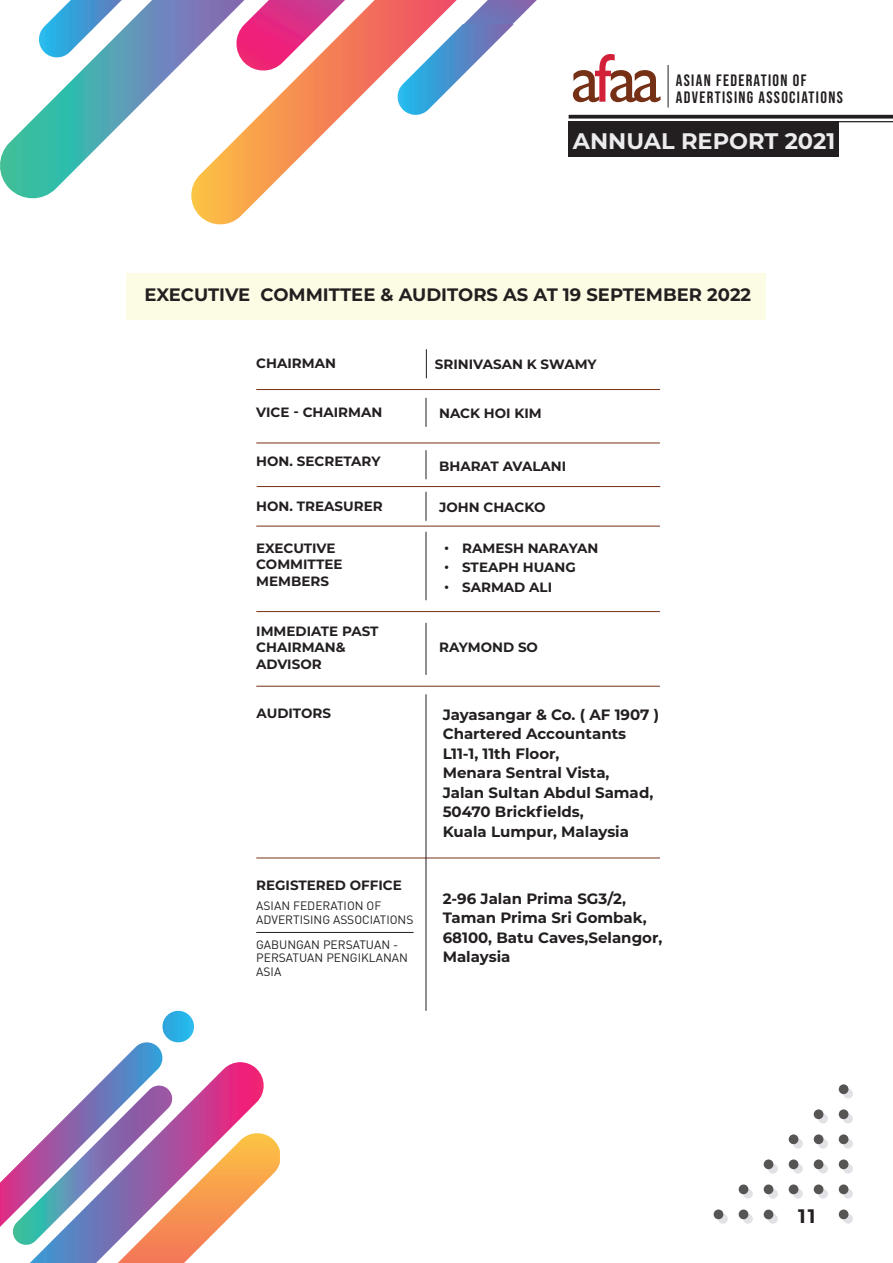
<style>
.page{position:relative;width:893px;height:1263px;background:#fff}
.page>*{position:absolute;margin:0;border:0;box-sizing:border-box;transform-origin:0 0}
.t1{font:700 22.5px "Montserrat";color:#ececee}
.t2{font:700 19.5px "Montserrat";color:#231f20}
.t3{font:700 18px "Montserrat";color:#231f20}
.t4{font:16.5px/16.5px "Bebas Neue";letter-spacing:.08em;color:#231f20}
.t5{font:700 15px/19.5px "Montserrat";color:#231f20}
.t6{font:700 13.5px/16.5px "Montserrat";color:#231f20}
.t7{font:12px/13.5px "DIN";color:#231f20}
</style>
<div class="page">
<svg style="left:573px;top:54px;width:87px;height:48px"></svg>
<hr style="left:668px;top:65px;width:1px;height:43px;background:#231f20">
<svg style="left:0;top:0;width:188px;height:199px"></svg>
<svg style="left:37px;top:0;width:118px;height:59px"></svg>
<svg style="left:188px;top:0;width:208px;height:225px"></svg>
<svg style="left:234px;top:0;width:144px;height:73px"></svg>
<svg style="left:569px;top:115px;width:324px;height:4px"></svg>
<hr style="left:569px;top:121px;width:324px;height:1px;background:#231f20">
<div style="left:843px;top:1089px;width:10px;height:9px;background:#e1e1e6;border-radius:50%"></div>
<div style="left:818px;top:1114px;width:10px;height:9px;background:#e1e1e6;border-radius:50%"></div>
<div style="left:843px;top:1114px;width:10px;height:9px;background:#e1e1e6;border-radius:50%"></div>
<div style="left:793px;top:1139px;width:10px;height:9px;background:#e1e1e6;border-radius:50%"></div>
<div style="left:818px;top:1139px;width:10px;height:9px;background:#e1e1e6;border-radius:50%"></div>
<div style="left:843px;top:1139px;width:10px;height:9px;background:#e1e1e6;border-radius:50%"></div>
<svg style="left:768px;top:1164px;width:10px;height:9px"></svg>
<svg style="left:768px;top:1189px;width:10px;height:9px"></svg>
<svg style="left:768px;top:1214px;width:10px;height:10px"></svg>
<svg style="left:793px;top:1164px;width:10px;height:9px"></svg>
<svg style="left:793px;top:1189px;width:10px;height:9px"></svg>
<div style="left:818px;top:1164px;width:10px;height:9px;background:#e1e1e6;border-radius:50%"></div>
<svg style="left:818px;top:1189px;width:10px;height:9px"></svg>
<div style="left:843px;top:1164px;width:10px;height:9px;background:#e1e1e6;border-radius:50%"></div>
<svg style="left:743px;top:1189px;width:10px;height:9px"></svg>
<div style="left:843px;top:1189px;width:10px;height:9px;background:#e1e1e6;border-radius:50%"></div>
<svg style="left:718px;top:1214px;width:10px;height:10px"></svg>
<svg style="left:743px;top:1214px;width:10px;height:10px"></svg>
<svg style="left:843px;top:1214px;width:10px;height:10px"></svg>
<div style="left:839px;top:1084px;width:9px;height:10px;background:#575454;border-radius:50%"></div>
<div style="left:814px;top:1109px;width:9px;height:10px;background:#575454;border-radius:50%"></div>
<div style="left:839px;top:1109px;width:9px;height:10px;background:#575454;border-radius:50%"></div>
<div style="left:789px;top:1134px;width:9px;height:10px;background:#575454;border-radius:50%"></div>
<div style="left:814px;top:1134px;width:9px;height:10px;background:#575454;border-radius:50%"></div>
<div style="left:839px;top:1134px;width:9px;height:10px;background:#575454;border-radius:50%"></div>
<div style="left:764px;top:1159px;width:9px;height:10px;background:#575454;border-radius:50%"></div>
<div style="left:764px;top:1184px;width:9px;height:10px;background:#575454;border-radius:50%"></div>
<div style="left:764px;top:1209px;width:9px;height:10px;background:#575454;border-radius:50%"></div>
<div style="left:789px;top:1159px;width:9px;height:10px;background:#575454;border-radius:50%"></div>
<div style="left:789px;top:1184px;width:9px;height:10px;background:#575454;border-radius:50%"></div>
<div style="left:814px;top:1159px;width:9px;height:10px;background:#575454;border-radius:50%"></div>
<div style="left:814px;top:1184px;width:9px;height:10px;background:#575454;border-radius:50%"></div>
<div style="left:839px;top:1159px;width:9px;height:10px;background:#575454;border-radius:50%"></div>
<div style="left:739px;top:1184px;width:9px;height:10px;background:#575454;border-radius:50%"></div>
<div style="left:839px;top:1184px;width:9px;height:10px;background:#575454;border-radius:50%"></div>
<div style="left:714px;top:1209px;width:9px;height:10px;background:#575454;border-radius:50%"></div>
<div style="left:739px;top:1209px;width:9px;height:10px;background:#575454;border-radius:50%"></div>
<div style="left:839px;top:1209px;width:9px;height:10px;background:#575454;border-radius:50%"></div>
<svg style="left:0;top:1011px;width:280px;height:252px"></svg>
<div style="left:569px;top:122px;width:270px;height:35px;background:#231f20"></div>
<svg style="left:396px;top:0;width:141px;height:115px"></svg>
<div style="left:126px;top:274px;width:639px;height:46px;background:#fcfce4"></div>
<hr style="left:256px;top:389px;width:404px;height:1px;background:#763015">
<hr style="left:256px;top:443px;width:404px;height:1px;background:#763015">
<hr style="left:257px;top:486px;width:403px;height:1px;background:#763015">
<hr style="left:256px;top:526px;width:404px;height:1px;background:#763015">
<hr style="left:256px;top:611px;width:404px;height:1px;background:#763015">
<hr style="left:256px;top:686px;width:404px;height:1px;background:#763015">
<hr style="left:256px;top:858px;width:404px;height:1px;background:#763015">
<hr style="left:256px;top:932px;width:158px;height:1px;background:#231f20">
<svg style="left:426px;top:349px;width:1px;height:29px"></svg>
<svg style="left:426px;top:398px;width:1px;height:29px"></svg>
<svg style="left:426px;top:450px;width:1px;height:29px"></svg>
<svg style="left:426px;top:492px;width:1px;height:29px"></svg>
<hr style="left:426px;top:623px;width:1px;height:52px;background:#231f20">
<hr style="left:426px;top:694px;width:1px;height:317px;background:#231f20">
<hr style="left:426px;top:532px;width:1px;height:68px;background:#231f20">
<p class="t4" style="left:676px;top:72px;width:168px">ASIAN FEDERATION OF<br>ADVERTISING ASSOCIATIONS</p>
<h1 class="t1" style="left:573px;top:124px;width:264px">ANNUAl REPORT 2021</h1>
<h3 class="t3" style="left:145px;top:282px;width:268px">EXECUTIVE COMMITTEE &amp; auditor</h3>
<h3 class="t3" style="left:487px;top:282px;width:266px">s AS AT 19 SEPTEMBER 2022</h3>
<p class="t6" style="left:256px;top:354px;width:21px">Chairman</p>
<p class="t6" style="left:256px;top:403px;width:10px">vice</p>
<p class="t6" style="left:293px;top:403px;width:30px">- Chairman</p>
<p class="t6" style="left:256px;top:452px;width:12px">hon</p>
<p class="t6" style="left:289px;top:452px;width:27px">. secretar</p>
<p class="t6" style="left:371px;top:452px;width:11px">y</p>
<p class="t6" style="left:256px;top:497px;width:12px">hon</p>
<p class="t6" style="left:289px;top:497px;width:95px">. TREASURER</p>
<p class="t6" style="left:256px;top:539px;width:28px">Executive<br>Committee<br>Member</p>
<p class="t6" style="left:320px;top:572px;width:10px">s</p>
<p class="t6" style="left:256px;top:622px;width:124px">IMMEDIATE PAST<br>CHAIRMAN&amp;<br>ADVISOR</p>
<p class="t6" style="left:257px;top:705px;width:11px">auditor</p>
<p class="t6" style="left:322px;top:705px;width:10px">s</p>
<p class="t6" style="left:256px;top:876px;width:53px">registered</p>
<p class="t6" style="left:350px;top:876px;width:10px">office</p>
<p class="t7" style="left:256px;top:899px;width:159px">ASIAN FEDERATION OF<br>ADVERTISING ASSOCIATIONS</p>
<p class="t7" style="left:256px;top:938px;width:153px">GABUNGAN PERSATUAN -<br>PERSATUAN PENGIKLANAN<br>ASIA</p>
<p class="t6" style="left:435px;top:356px;width:163px">SRINIVASAN K SWAMY</p>
<p class="t6" style="left:439px;top:404px;width:104px">NACK HOI KIM</p>
<p class="t6" style="left:439px;top:457px;width:129px">BHARAT AVALANI</p>
<p class="t6" style="left:439px;top:498px;width:108px">JOHN CHACkO</p>
<p class="t6" style="left:444px;top:539px;width:156px">• RAMESH NARAYAN</p>
<p class="t6" style="left:444px;top:559px;width:132px">• STEAPH HUANG</p>
<p class="t6" style="left:444px;top:578px;width:110px">• SARMAD ALI</p>
<p class="t6" style="left:439px;top:639px;width:100px">RAYMOND SO</p>
<p class="t5" style="left:443px;top:704px;width:218px">Jayasangar &amp; Co. ( AF 1907 )<br>Chartered Accountants<br>L11-1, 11th Floor,<br>Menara Sentral Vista,<br>Jalan Sultan Abdul Samad,<br>50470 Brickfields,<br>Kuala Lumpur, Malaysia</p>
<p class="t5" style="left:443px;top:888px;width:221px">2-96 Jalan Prima SG3/2,<br>Taman Prima Sri Gombak,<br>68100, Batu Caves,Selangor,<br>Malaysia</p>
<h2 class="t2" style="left:798px;top:1202px;width:19px">11</h2>
</div>
